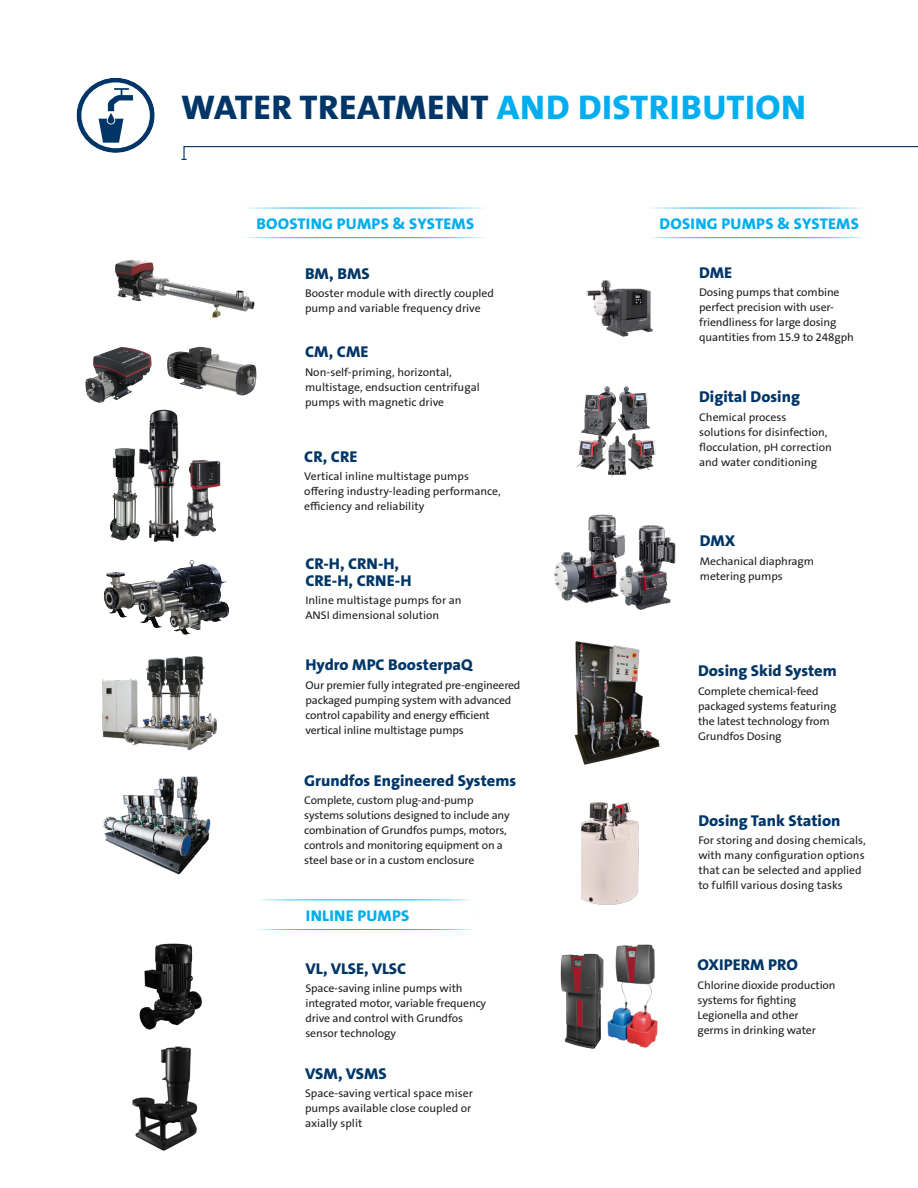
<style>
.page{position:relative;width:918px;height:1188px;background:#fff}
.page>*{position:absolute;margin:0;border:0;box-sizing:border-box;transform-origin:0 0}
.t1{font:34.5px "Grundfos The Sans V2 OT 8 XB";letter-spacing:.015em;color:#00aeef;scale:1.04 1}
.t2{font:15.75px/16.5px "Grundfos The Sans V2 OT 8 XB";color:#003667;scale:1.04 1}
.t3{font:15.6px "Grundfos The Sans V2 OT 8 XB";letter-spacing:.015em;color:#00aeef;scale:1.04 1}
.t4{font:11.25px/15px "Grundfos The Sans V2 OT 5 R";letter-spacing:-.01em;color:#231f20;scale:1.04 1}
.s1{color:#003667}
</style>
<div class="page">
<img style="left:167px;top:347px;width:89px;height:48px">
<img style="left:85px;top:347px;width:47px;height:56px">
<img style="left:115px;top:260px;width:140px;height:58px">
<img style="left:197px;top:460px;width:19px;height:76px">
<img style="left:110px;top:448px;width:22px;height:92px">
<img style="left:132px;top:409px;width:65px;height:133px">
<img style="left:104px;top:563px;width:87px;height:55px">
<img style="left:139px;top:943px;width:63px;height:87px">
<img style="left:132px;top:1046px;width:66px;height:105px">
<img style="left:586px;top:280px;width:67px;height:57px">
<img style="left:554px;top:514px;width:122px;height:96px">
<img style="left:582px;top:802px;width:57px;height:103px">
<img style="left:581px;top:386px;width:44px;height:51px">
<img style="left:628px;top:433px;width:26px;height:38px">
<img style="left:574px;top:641px;width:86px;height:124px">
<img style="left:612px;top:944px;width:46px;height:104px">
<img style="left:560px;top:953px;width:52px;height:96px">
<svg style="left:181px;top:146px;width:737px;height:14px"></svg>
<svg style="left:77px;top:78px;width:78px;height:75px"></svg>
<img style="left:103px;top:656px;width:114px;height:94px">
<img style="left:102px;top:776px;width:109px;height:99px">
<h1 class="t1" style="left:181px;top:85px;width:602px"><span class="s1">WATER TREATMENT</span> AND DISTRIBUTION</h1>
<h3 class="t3" style="left:256px;top:213px;width:211px">BOOSTING PUMPS &amp; SYSTEMS</h3>
<h2 class="t2" style="left:305px;top:265px;width:64px">BM, BMS</h2>
<p class="t4" style="left:305px;top:286px;width:183px">Booster module with directly coupled pump and variable frequency drive</p>
<h2 class="t2" style="left:305px;top:344px;width:62px">CM, CME</h2>
<p class="t4" style="left:305px;top:365px;width:170px">Non-self-priming, horizontal, multistage, endsuction centrifugal pumps with magnetic drive</p>
<h2 class="t2" style="left:304px;top:448px;width:53px">CR, CRE</h2>
<p class="t4" style="left:304px;top:469px;width:191px">Vertical inline multistage pumps offering industry-leading performance, efficiency and reliability</p>
<h2 class="t2" style="left:305px;top:556px;width:103px">CR-H, CRN-H,<br>CRE-H, CRNE-H</h2>
<p class="t4" style="left:305px;top:593px;width:152px">Inline multistage pumps for an<br>ANSI dimensional solution</p>
<h2 class="t2" style="left:306px;top:657px;width:162px">Hydro MPC BoosterpaQ</h2>
<p class="t4" style="left:306px;top:677px;width:208px">Our premier fully integrated pre-engineered packaged pumping system with advanced control capability and energy efficient vertical inline multistage pumps</p>
<h2 class="t2" style="left:304px;top:772px;width:205px">Grundfos Engineered Systems</h2>
<p class="t4" style="left:304px;top:793px;width:199px">Complete, custom plug-and-pump systems solutions designed to include any combination of Grundfos pumps, motors, controls and monitoring equipment on a steel base or in a custom enclosure</p>
<h3 class="t3" style="left:306px;top:905px;width:101px">INLINE PUMPS</h3>
<h2 class="t2" style="left:305px;top:960px;width:98px">VL, VLSE, VLSC</h2>
<p class="t4" style="left:305px;top:981px;width:175px">Space-saving inline pumps with integrated motor, variable frequency drive and control with Grundfos sensor technology</p>
<h2 class="t2" style="left:305px;top:1065px;width:80px">VSM, VSMS</h2>
<p class="t4" style="left:305px;top:1086px;width:163px">Space-saving vertical space miser pumps available close coupled or axially split</p>
<h3 class="t3" style="left:660px;top:213px;width:193px">DOSING PUMPS &amp; SYSTEMS</h3>
<h2 class="t2" style="left:699px;top:264px;width:33px">DME</h2>
<p class="t4" style="left:699px;top:285px;width:150px">Dosing pumps that combine perfect precision with user&shy;friendliness for large dosing quantities from 15.9 to 248gph</p>
<h2 class="t2" style="left:699px;top:389px;width:98px">Digital Dosing</h2>
<p class="t4" style="left:699px;top:410px;width:129px">Chemical process solutions for disinfection, flocculation, pH correction and water conditioning</p>
<h2 class="t2" style="left:700px;top:533px;width:36px">DMX</h2>
<p class="t4" style="left:700px;top:553px;width:111px">Mechanical diaphragm metering pumps</p>
<h2 class="t2" style="left:698px;top:663px;width:135px">Dosing Skid System</h2>
<p class="t4" style="left:698px;top:683px;width:135px">Complete chemical-feed packaged systems featuring the latest technology from<br>Grundfos Dosing</p>
<h2 class="t2" style="left:698px;top:812px;width:138px">Dosing Tank Station</h2>
<p class="t4" style="left:698px;top:833px;width:162px">For storing and dosing chemicals, with many configuration options that can be selected and applied to fulfill various dosing tasks</p>
<h2 class="t2" style="left:698px;top:957px;width:98px">OXIPERM PRO</h2>
<p class="t4" style="left:698px;top:978px;width:134px">Chlorine dioxide production systems for fighting<br>Legionella and other<br>germs in drinking water</p>
</div>
